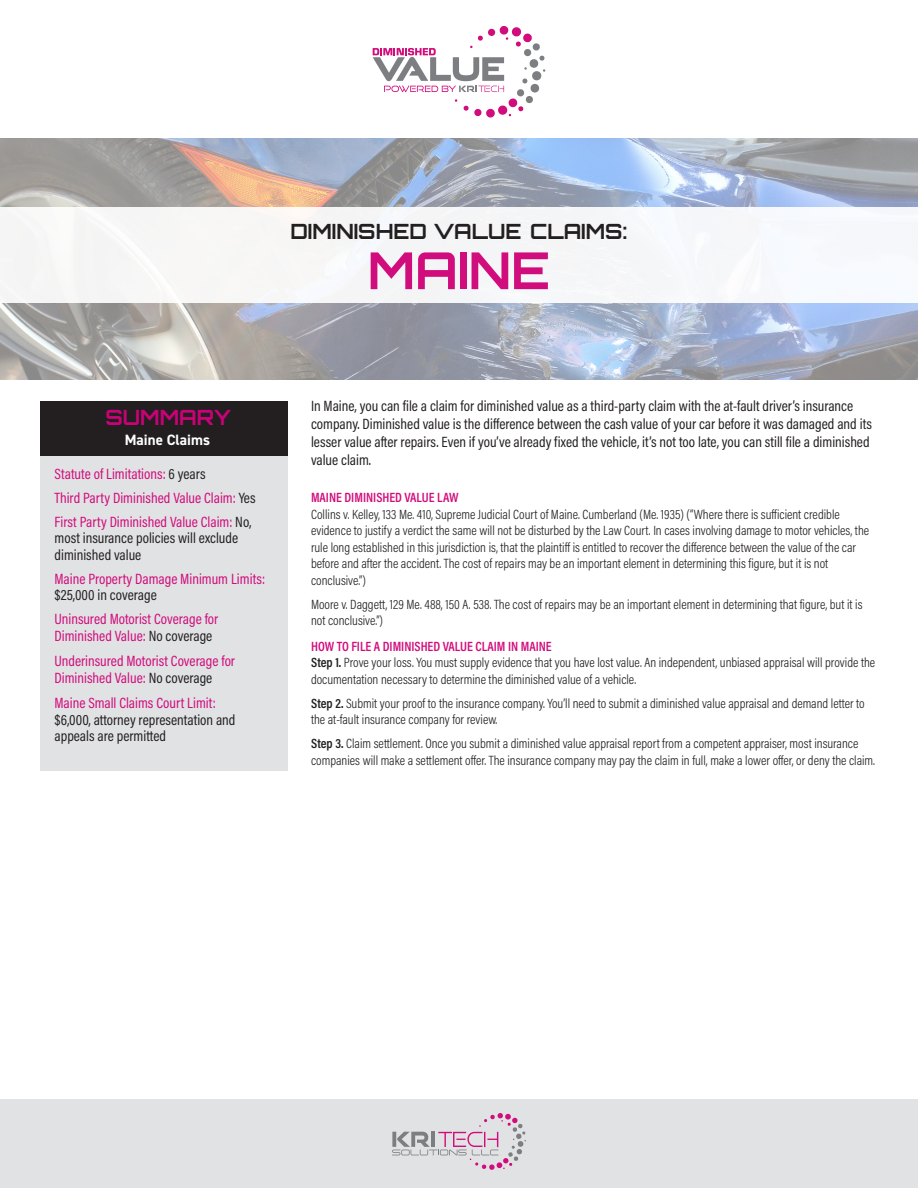
<style>
.page{position:relative;width:918px;height:1188px;background:#fff}
.page>*{position:absolute;margin:0;border:0;box-sizing:border-box;transform-origin:0 0}
.t1{font:51px "Orbitron";color:#d10c7c}
.t2{font:21px "Orbitron";color:#231f20}
.t3{font:21px "Orbitron";color:#c80277}
.t4{font:15px/16.5px "Acumin Pro Cond";color:#231f20}
.t5{font:15px/16.5px "Acumin Pro Cond";color:#d10c7c}
.t6{font:700 15px "DIN2014";color:#fff}
.Body_Copy{font:300 13.5px/16.5px "Acumin Pro Cond";color:#231f20}
.Sub_Head{font:600 13.5px "Acumin Pro Cond";color:#d10c7c}
.s1{color:#231f20}
.s2{color:#d10c7c}
.s3{font-weight:600}
</style>
<div class="page">
<img style="left:0;top:138px;width:918px;height:241px">
<svg style="left:373px;top:26px;width:173px;height:92px"></svg>
<div style="left:0;top:1099px;width:918px;height:89px;background:#e1e2e4"></div>
<svg style="left:392px;top:1113px;width:134px;height:57px"></svg>
<div style="left:0;top:207px;width:918px;height:96px;background:#f6f7f7"></div>
<div style="left:40px;top:402px;width:248px;height:369px;background:#e1e2e4"></div>
<div style="left:40px;top:402px;width:248px;height:54px;background:#231f20"></div>
<p class="t2" style="left:290px;top:219px;width:339px">DIMINISHED VALUE CLAIMS:</p>
<p class="t1" style="left:368px;top:239px;width:184px">MAINE</p>
<p class="t3" style="left:106px;top:405px;width:127px">SUMMARY</p>
<p class="t6" style="left:125px;top:430px;width:87px">Maine Claims</p>
<p class="t5" style="left:55px;top:465px;width:153px">Statute of Limitations: <span class="s1">6 years</span></p>
<p class="t5" style="left:55px;top:489px;width:203px">Third Party Diminished Value Claim: <span class="s1">Yes</span></p>
<p class="t4" style="left:55px;top:513px;width:198px"><span class="s2">First Party Diminished Value Claim:</span> No, most insurance policies will exclude diminished value</p>
<p class="t5" style="left:55px;top:570px;width:212px">Maine Property Damage Minimum Limits: <span class="s1">$25,000 in coverage</span></p>
<p class="t5" style="left:55px;top:610px;width:165px">Uninsured Motorist Coverage for<br>Diminished Value: <span class="s1">No coverage</span></p>
<p class="t5" style="left:55px;top:652px;width:182px">Underinsured Motorist Coverage for<br>Diminished Value: <span class="s1">No coverage</span></p>
<p class="t4" style="left:55px;top:694px;width:182px"><span class="s2">Maine Small Claims Court Limit: </span>$6,000, attorney representation and appeals are permitted</p>
<p class="t4" style="left:311px;top:396px;width:563px;line-height:18px">In Maine, you can file a claim for diminished value as a third-party claim with the at-fault driver’s insurance company. Diminished value is the difference between the cash value of your car before it was damaged and its lesser value after repairs. Even if you’ve already fixed the vehicle, it’s not too late, you can still file a diminished value claim.</p>
<p class="Sub_Head" style="left:311px;top:489px;width:149px">MAINE DIMINISHED VALUE LAW</p>
<p class="Body_Copy" style="left:311px;top:506px;width:560px">Collins v. Kelley, 133 Me. 410, Supreme Judicial Court of Maine. Cumberland (Me. 1935) (“Where there is sufficient credible evidence to justify a verdict the same will not be disturbed by the Law Court. In cases involving damage to motor vehicles, the rule long established in this jurisdiction is, that the plaintiff is entitled to recover the difference between the value of the car before and after the accident. The cost of repairs may be an important element in determining this figure, but it is not conclusive.”)</p>
<p class="Body_Copy" style="left:311px;top:596px;width:553px">Moore v. Daggett, 129 Me. 488, 150 A. 538. The cost of repairs may be an important element in determining that figure, but it is not conclusive.”)</p>
<p class="Sub_Head" style="left:311px;top:637px;width:242px">HOW TO FILE A DIMINISHED VALUE CLAIM IN MAINE</p>
<p class="Body_Copy" style="left:311px;top:654px;width:566px"><span class="s3">Step 1.</span> Prove your loss. You must supply evidence that you have lost value. An independent, unbiased appraisal will provide the documentation necessary to determine the diminished value of a vehicle.</p>
<p class="Body_Copy" style="left:311px;top:695px;width:555px"><span class="s3">Step 2.</span> Submit your proof to the insurance company. You’ll need to submit a diminished value appraisal and demand letter to the at-fault insurance company for review.</p>
<p class="Body_Copy" style="left:311px;top:735px;width:566px"><span class="s3">Step 3.</span> Claim settlement. Once you submit a diminished value appraisal report from a competent appraiser, most insurance companies will make a settlement offer. The insurance company may pay the claim in full, make a lower offer, or deny the claim.</p>
</div>
